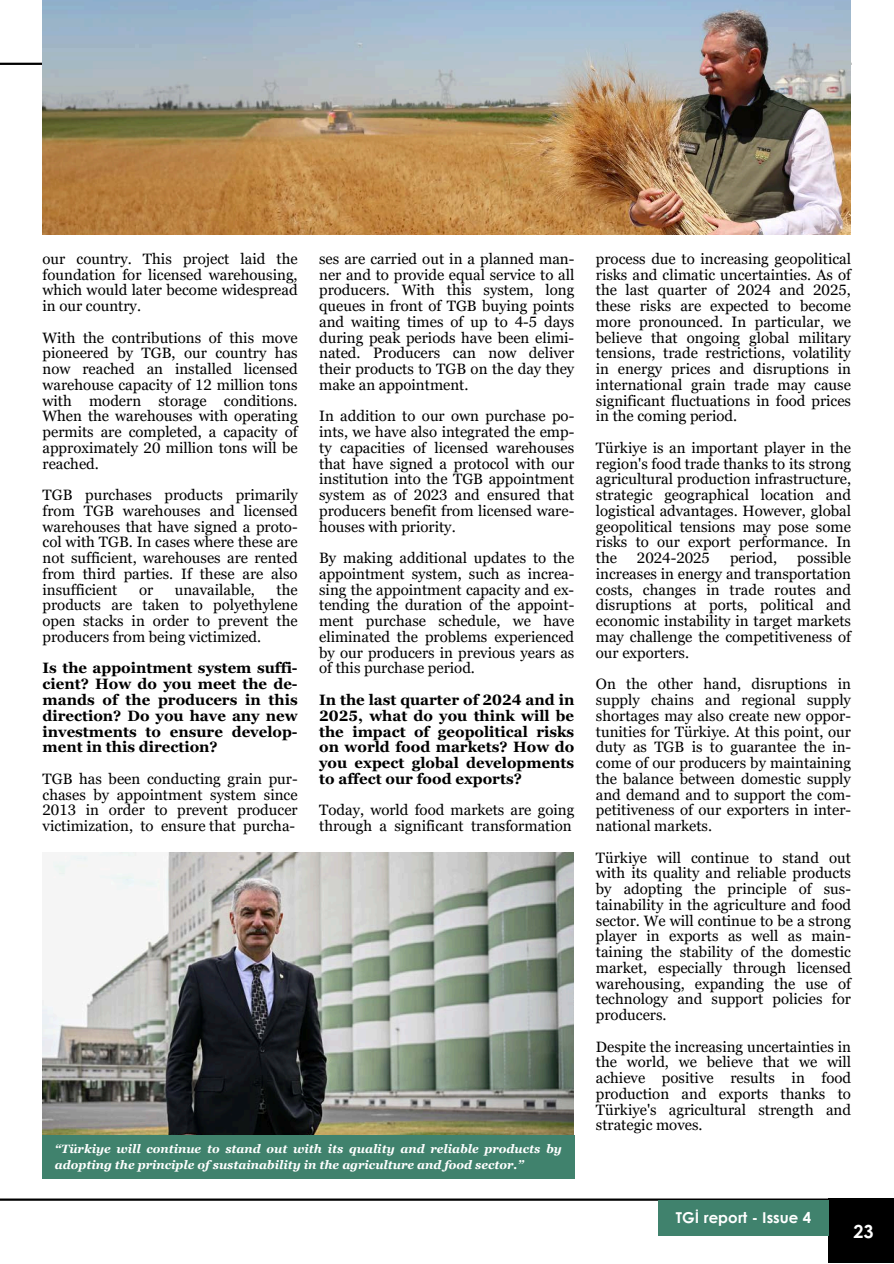
<style>
.page{position:relative;width:894px;height:1264px;background:#fff}
.page>*{position:absolute;margin:0;border:0;box-sizing:border-box;transform-origin:0 0}
.t1{font:700 18px "Century Gothic";color:#fff}
.t2{font:15px/15.8px "Georgia Pro";color:#000;text-align:justify}
.t3{font:700 15px/15.8px "Georgia Pro";color:#000;text-align:justify}
.t4{font:700 15px "Century Gothic";color:#fff}
.t5{font:italic 700 12px/16px "Georgia Pro";color:#fff}
</style>
<div class="page">
<hr style="left:0;top:63px;width:851px;height:2px;background:#000">
<hr style="left:0;top:1198px;width:855px;height:2px;background:#000">
<div style="left:828px;top:1198px;width:65px;height:65px;background:#000"></div>
<img style="left:43px;top:0;width:807px;height:234px">
<img style="left:42px;top:852px;width:531px;height:326px">
<div style="left:658px;top:1200px;width:170px;height:35px;background:#40826d"></div>
<div style="left:43px;top:1135px;width:531px;height:43px;background:#40826d"></div>
<h2 class="t2" style="left:43px;top:251px;width:256px">our country. This project laid the foundation for licensed warehousing, which would later become widespread in our country.</h2>
<h2 class="t2" style="left:43px;top:329px;width:256px">With the contributions of this move pioneered by TGB, our country has now reached an installed licensed warehouse capacity of 12 million tons with modern storage conditions.<br>When the warehouses with operating permits are completed, a capacity of approximately 20 million tons will be reached.</h2>
<h2 class="t2" style="left:43px;top:487px;width:256px">TGB purchases products primarily from TGB warehouses and licensed warehouses that have signed a proto&shy;col with TGB. In cases where these are not sufficient, warehouses are rented from third parties. If these are also insufficient</h2>
<h2 class="t2" style="left:43px;top:581px;width:256px;text-indent:234px">the products are taken to polyethylene open stacks in order to prevent the producers from being victimized.</h2>
<h2 class="t3" style="left:43px;top:660px;width:257px">Is the appointment system suffi&shy;cient? How do you meet the de&shy;mands of the producers in this direction? Do you have any new investments to ensure develop&shy;ment in this direction?</h2>
<h1 class="t2" style="left:43px;top:770px;width:256px">TGB has been conducting grain pur&shy;chases by appointment system since 2013 in order to prevent producer victimization, to ensure that purcha-</h1>
<h2 class="t2" style="left:139px;top:581px;width:16px">or</h2>
<h2 class="t2" style="left:175px;top:581px;width:82px">unavailable,</h2>
<h2 class="t2" style="left:319px;top:251px;width:257px">ses are carried out in a planned man&shy;ner and to provide equal service to all producers. With this system, long queues in front of TGB buying points and waiting times of up to 4-5 days during peak periods have been elimi&shy;nated. Producers can now deliver their products to TGB on the day they make an appointment.</h2>
<p class="t2" style="left:319px;top:408px;width:256px">In addition to our own purchase po&shy;ints, we have also integrated the emp&shy;ty capacities of licensed warehouses that have signed a protocol with our institution into the TGB appointment system as of 2023 and ensured that producers benefit from licensed ware&shy;houses with priority.</p>
<p class="t2" style="left:319px;top:550px;width:257px">By making additional updates to the appointment system, such as increa&shy;sing the appointment capacity and ex&shy;tending the duration of the appoint&shy;ment purchase schedule, we have eliminated the problems experienced by our producers in previous years as of this purchase period.</p>
<h2 class="t3" style="left:319px;top:692px;width:257px">In the last quarter of 2024 and in 2025, what do you think will be the impact of geopolitical risks on world food markets? How do you expect global developments to affect our food exports?</h2>
<h2 class="t2" style="left:319px;top:802px;width:256px">Today, world food markets are going through a significant transformation</h2>
<h2 class="t5" style="left:55px;top:1140px;width:508px">“Türkiye will continue to stand out with its quality and reliable products by adopting the principle of sustainability in the agriculture and food sector.”</h2>
<p class="t2" style="left:595px;top:251px;width:257px">process due to increasing geopolitical risks and climatic uncertainties. As of the last quarter of 2024 and 2025, these risks are expected to become more pronounced. In particular, we believe that ongoing global military tensions, trade restrictions, volatility in energy prices and disruptions in international grain trade may cause significant fluctuations in food prices in the coming period.</p>
<h2 class="t2" style="left:595px;top:440px;width:257px">Türkiye is an important player in the region's food trade thanks to its strong agricultural production infrastructure, strategic geographical location and logistical advantages. However, global geopolitical tensions may pose some risks to our export performance. In the</h2>
<h2 class="t2" style="left:595px;top:550px;width:257px;text-indent:201px">possible increases in energy and transportation costs, changes in trade routes and disruptions at ports, political and economic instability in target markets may challenge the competitiveness of our exporters.</h2>
<h2 class="t2" style="left:595px;top:676px;width:257px">On the other hand, disruptions in supply chains and regional supply shortages may also create new oppor&shy;tunities for Türkiye. At this point, our duty as TGB is to guarantee the in&shy;come of our producers by maintaining the balance between domestic supply and demand and to support the com&shy;petitiveness of our exporters in inter&shy;national markets.</h2>
<h2 class="t2" style="left:595px;top:849px;width:256px">Türkiye will continue to stand out with its quality and reliable products by adopting the principle of sus&shy;tainability in the agriculture and food sector. We will continue to be a strong player in exports as well as main&shy;taining the stability of the domestic market, especially through licensed warehousing, expanding the use of technology and support policies for producers.</h2>
<h1 class="t2" style="left:595px;top:1038px;width:257px">Despite the increasing uncertainties in the world, we believe that we will achieve positive results in food production and exports thanks to Türkiye's agricultural strength and strategic moves.</h1>
<h2 class="t2" style="left:636px;top:550px;width:75px">2024-2025</h2>
<h2 class="t2" style="left:729px;top:550px;width:49px">period,</h2>
<h2 class="t4" style="left:675px;top:1206px;width:137px">TGİ report - Issue 4</h2>
<p class="t1" style="left:853px;top:1217px;width:22px">23</p>
</div>
